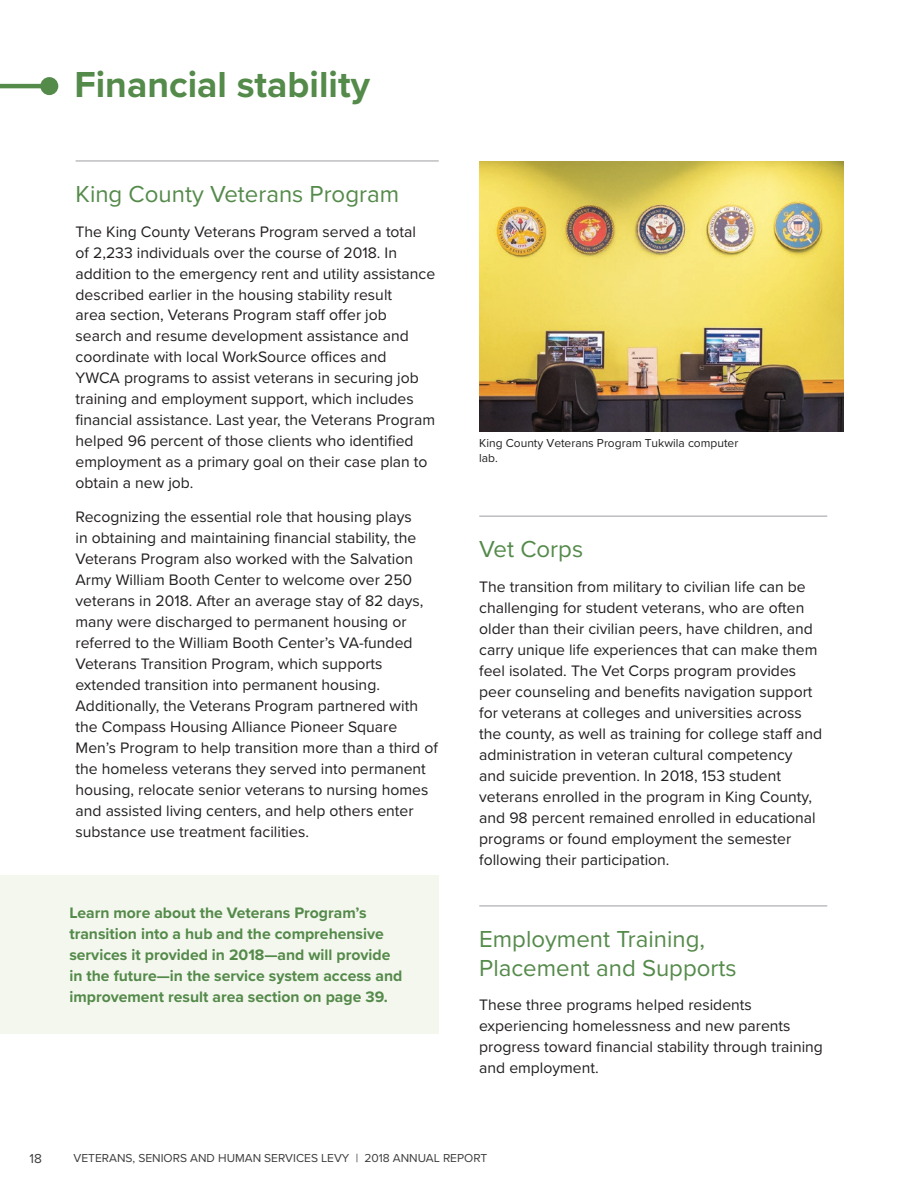
<style>
.page{position:relative;width:918px;height:1188px;background:#fff}
.page>*{position:absolute;margin:0;border:0;box-sizing:border-box;transform-origin:0 0}
.t1{font:700 37.5px "Proxima Nova";color:#548a4a}
.t2{font:24px/28.8px "Proxima Nova";color:#548a4a}
.t3{font:15.75px/21px "Proxima Nova";color:#231f20}
.t4{font:700 15.75px/21px "Proxima Nova";color:#548a4a}
.t5{font:13.5px "Proxima Nova";color:#3e3e3f}
.t6{font:12px "Proxima Nova";color:#3e3e3f}
.t7{font:12px/14.4px "Proxima Nova";color:#231f20}
</style>
<div class="page">
<hr style="left:0;top:84px;width:49px;height:4px;background:#548a4a">
<div style="left:40px;top:77px;width:18px;height:18px;background:#548a4a;border-radius:50%"></div>
<hr style="left:76px;top:160px;width:363px;height:2px;background:#a8a9ad">
<div style="left:0;top:876px;width:439px;height:158px;background:#f4f7ee"></div>
<img style="left:479px;top:161px;width:365px;height:271px">
<hr style="left:479px;top:516px;width:348px;height:1px;background:#a8a9ad">
<hr style="left:479px;top:905px;width:348px;height:1px;background:#a8a9ad">
<h1 class="t1" style="left:74px;top:57px;width:297px">Financial stability</h1>
<h2 class="t2" style="left:76px;top:179px;width:325px">King County Veterans Program</h2>
<p class="t3" style="left:76px;top:220px;width:361px">The King County Veterans Program served a total<br>of 2,233 individuals over the course of 2018. In addition to the emergency rent and utility assistance described earlier in the housing stability result<br>area section, Veterans Program staff offer job search and resume development assistance and coordinate with local WorkSource offices and<br>YWCA programs to assist veterans in securing job training and employment support, which includes financial assistance. Last year, the Veterans Program helped 96 percent of those clients who identified employment as a primary goal on their case plan to obtain a new job.</p>
<p class="t3" style="left:76px;top:506px;width:364px">Recognizing the essential role that housing plays<br>in obtaining and maintaining financial stability, the Veterans Program also worked with the Salvation Army William Booth Center to welcome over 250 veterans in 2018. After an average stay of 82 days, many were discharged to permanent housing or referred to the William Booth Center’s VA-funded Veterans Transition Program, which supports extended transition into permanent housing.<br>Additionally, the Veterans Program partnered with the Compass Housing Alliance Pioneer Square Men’s Program to help transition more than a third of the homeless veterans they served into permanent housing, relocate senior veterans to nursing homes and assisted living centers, and help others enter substance use treatment facilities.</p>
<p class="t4" style="left:69px;top:902px;width:334px">Learn more about the Veterans Program’s transition into a hub and the comprehensive services it provided in 2018—and will provide in the future—in the service system access and improvement result area section on page 39.</p>
<p class="t7" style="left:479px;top:436px;width:261px">King County Veterans Program Tukwila computer lab.</p>
<h2 class="t2" style="left:479px;top:534px;width:105px">Vet Corps</h2>
<p class="t3" style="left:479px;top:575px;width:344px">The transition from military to civilian life can be challenging for student veterans, who are often older than their civilian peers, have children, and carry unique life experiences that can make them feel isolated. The Vet Corps program provides peer counseling and benefits navigation support for veterans at colleges and universities across the county, as well as training for college staff and administration in veteran cultural competency and suicide prevention. In 2018, 153 student veterans enrolled in the program in King County, and 98 percent remained enrolled in educational programs or found employment the semester following their participation.</p>
<h2 class="t2" style="left:479px;top:924px;width:259px">Employment Training,<br>Placement and Supports</h2>
<p class="t3" style="left:479px;top:994px;width:345px">These three programs helped residents experiencing homelessness and new parents progress toward financial stability through training and employment.</p>
<p class="t5" style="left:29px;top:1148px;width:14px">18</p>
<p class="t6" style="left:73px;top:1149px;width:415px">VETERANS, SENIORS AND HUMAN SERVICES LEVY | 2018 ANNUAL REPORT</p>
</div>
